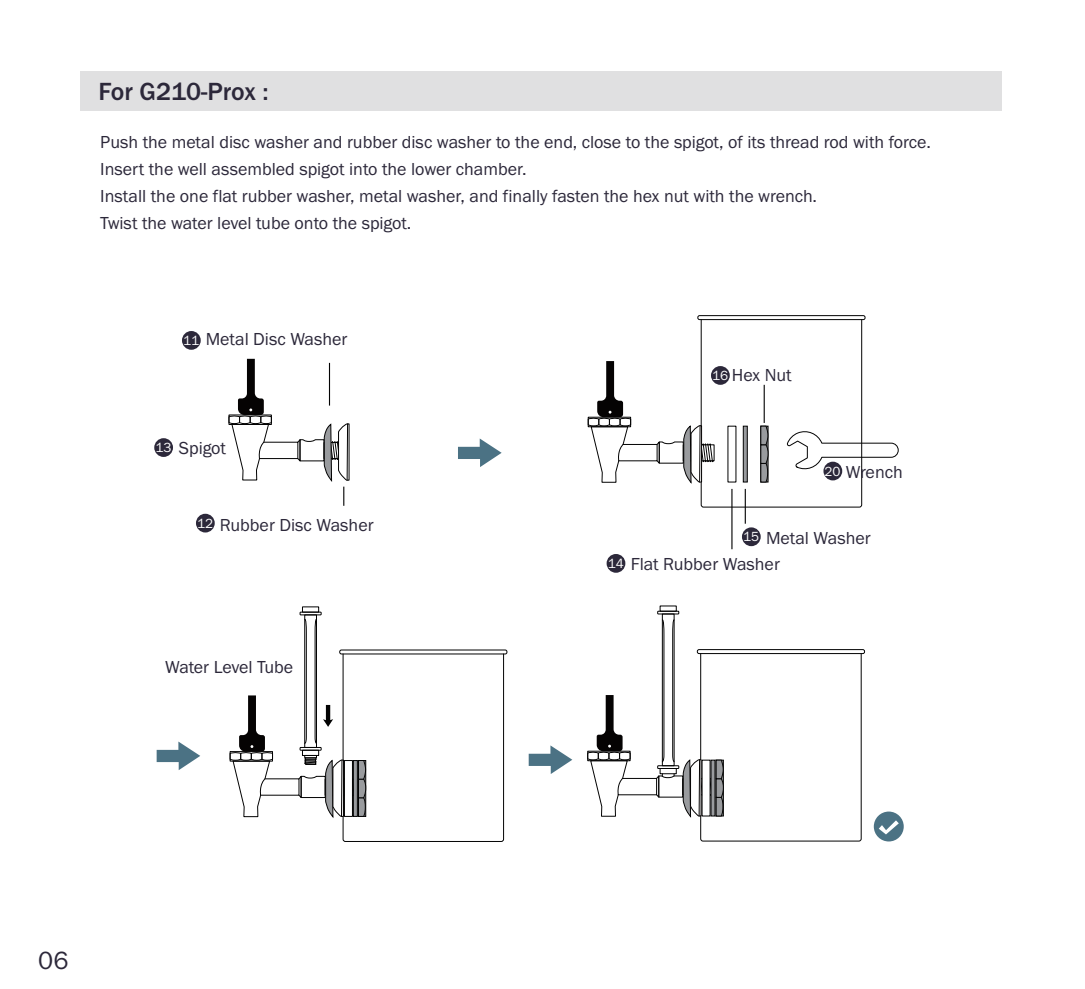
<style>
.page{position:relative;width:1085px;height:989px;background:#fff}
.page>*{position:absolute;margin:0;border:0;box-sizing:border-box;transform-origin:0 0}
.t1{font:500 25.65px "Franklin Gothic URW";color:#2c283a}
.t2{font:25.65px "Franklin Gothic URW Boo";color:#2c283a}
.t3{font:18px/27px "Franklin Gothic URW Boo";color:#2c283a}
.t4{font:13.72px "Franklin Gothic URW Boo";color:#fff}
</style>
<div class="page">
<div style="left:154px;top:438px;width:19px;height:19px;background:#2c283a;border-radius:50%"></div>
<div style="left:196px;top:514px;width:19px;height:18px;background:#2c283a;border-radius:50%"></div>
<div style="left:606px;top:554px;width:19px;height:19px;background:#2c283a;border-radius:50%"></div>
<div style="left:182px;top:331px;width:19px;height:19px;background:#2c283a;border-radius:50%"></div>
<div style="left:80px;top:71px;width:921px;height:39px;background:#e0e0e1"></div>
<div style="left:697px;top:315px;width:168px;height:5px;border:1px solid #030303;border-radius:2px"></div>
<svg style="left:458px;top:438px;width:43px;height:29px"></svg>
<svg style="left:587px;top:319px;width:312px;height:246px"></svg>
<div style="left:339px;top:649px;width:168px;height:5px;border:1px solid #030303;border-radius:2px"></div>
<svg style="left:157px;top:741px;width:43px;height:29px"></svg>
<div style="left:696px;top:649px;width:168px;height:5px;border:1px solid #030303;border-radius:2px"></div>
<svg style="left:528px;top:745px;width:44px;height:29px"></svg>
<svg style="left:587px;top:610px;width:275px;height:232px"></svg>
<svg style="left:228px;top:359px;width:122px;height:147px"></svg>
<hr style="left:346px;top:424px;width:2px;height:56px;background:#030303">
<svg style="left:229px;top:611px;width:275px;height:231px"></svg>
<div style="left:873px;top:811px;width:30px;height:30px;background:#4b7284;border-radius:50%"></div>
<svg style="left:878px;top:820px;width:20px;height:14px"></svg>
<h1 class="t1" style="left:98px;top:75px;width:172px">For G210-Prox :</h1>
<p class="t3" style="left:100px;top:128px;width:832px">Push the metal disc washer and rubber disc washer to the end, close to the spigot, of its thread rod with force.<br>Insert the well assembled spigot into the lower chamber.<br>Install the one flat rubber washer, metal washer, and finally fasten the hex nut with the wrench.<br>Twist the water level tube onto the spigot.</p>
<p class="t4" style="left:183px;top:332px;width:18px">11</p>
<p class="t3" style="left:206px;top:325px;width:143px">Metal Disc Washer</p>
<p class="t4" style="left:155px;top:439px;width:18px">13</p>
<p class="t3" style="left:179px;top:434px;width:49px">Spigot</p>
<p class="t4" style="left:197px;top:514px;width:18px">12</p>
<p class="t3" style="left:220px;top:511px;width:155px">Rubber Disc Washer</p>
<p class="t3" style="left:165px;top:653px;width:130px">Water Level Tube</p>
<p class="t3" style="left:731px;top:361px;width:61px">Hex Nut</p>
<p class="t4" style="left:712px;top:367px;width:18px">16</p>
<p class="t3" style="left:845px;top:458px;width:58px">Wrench</p>
<p class="t4" style="left:824px;top:462px;width:18px">20</p>
<p class="t4" style="left:607px;top:555px;width:18px">14</p>
<p class="t4" style="left:743px;top:528px;width:18px">15</p>
<p class="t3" style="left:765px;top:524px;width:106px">Metal Washer</p>
<p class="t3" style="left:630px;top:549px;width:151px">Flat Rubber Washer</p>
<h1 class="t2" style="left:38px;top:945px;width:32px">06</h1>
</div>
